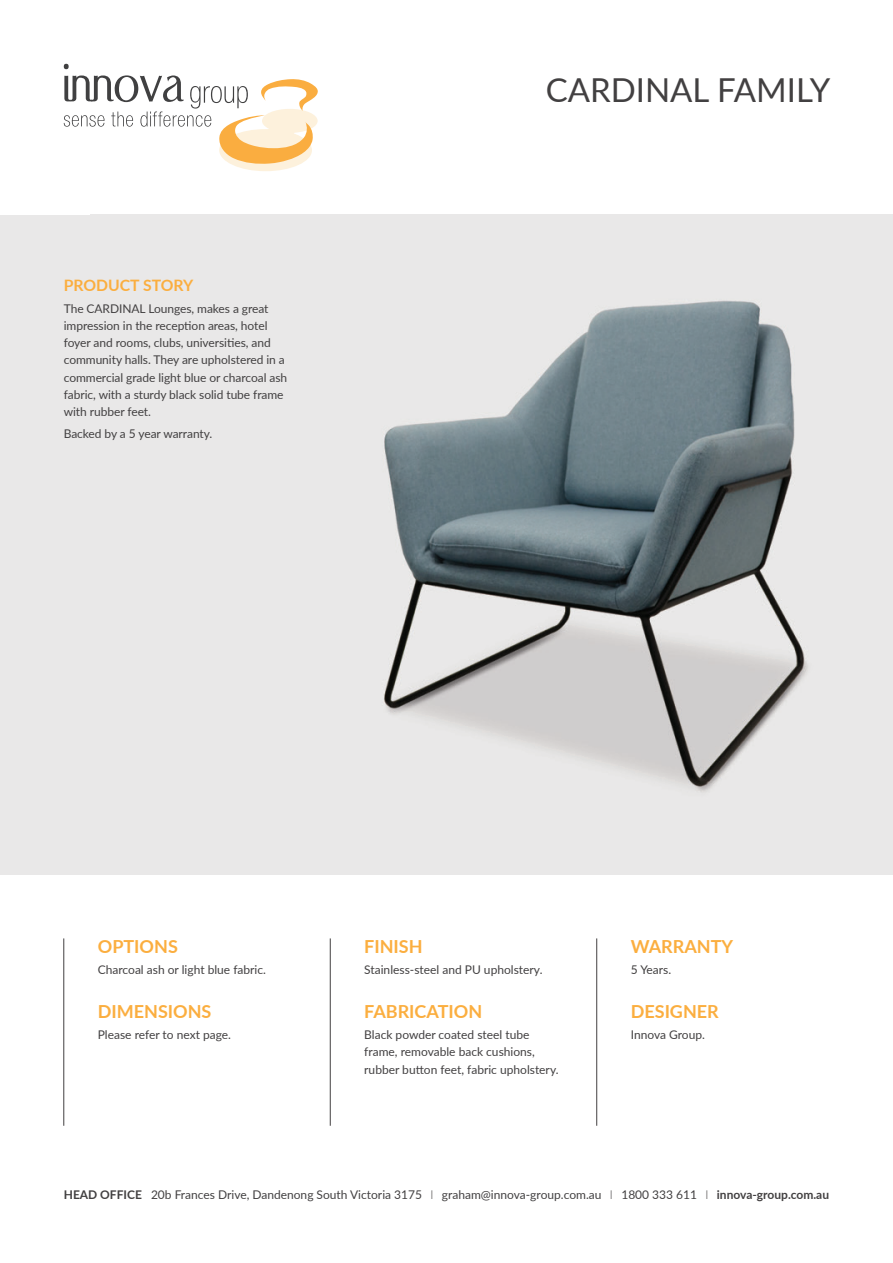
<style>
.page{position:relative;width:893px;height:1263px;background:#fff}
.page>*{position:absolute;margin:0;border:0;box-sizing:border-box;transform-origin:0 0}
.t1{font:33px "Lato";color:#424041}
.t2{font:700 18px "Lato";color:#fbae3f}
.t3{font:700 15.75px "Lato";color:#fbae3f}
.t4{font:12px/17.2px "Lato";letter-spacing:-.005em;color:#424041}
.s1{font-weight:700}
</style>
<div class="page">
<div style="left:0;top:215px;width:893px;height:660px;background:#e9e8e8"></div>
<img style="left:384px;top:300px;width:424px;height:492px">
<svg style="left:64px;top:64px;width:254px;height:107px"></svg>
<hr style="left:330px;top:938px;width:1px;height:188px;background:#424041">
<hr style="left:596px;top:938px;width:1px;height:188px;background:#424041">
<hr style="left:63px;top:938px;width:1px;height:188px;background:#424041">
<h3 class="t3" style="left:64px;top:274px;width:131px">PRODUCT STORY</h3>
<p class="t4" style="left:64px;top:299px;width:225px">The CARDINAL Lounges, makes a great impression in the reception areas, hotel foyer and rooms, clubs, universities, and community halls. They are upholstered in a commercial grade light blue or charcoal ash fabric, with a sturdy black solid tube frame with rubber feet.</p>
<p class="t4" style="left:64px;top:424px;width:150px">Backed by a 5 year warranty.</p>
<h1 class="t1" style="left:546px;top:66px;width:286px">CARDINAL FAMILY</h1>
<h2 class="t2" style="left:98px;top:933px;width:82px">OPTIONS</h2>
<p class="t4" style="left:98px;top:961px;width:170px">Charcoal ash or light blue fabric.</p>
<h2 class="t2" style="left:98px;top:998px;width:115px">DIMENSIONS</h2>
<p class="t4" style="left:98px;top:1025px;width:135px">Please refer to next page.</p>
<h2 class="t2" style="left:364px;top:933px;width:60px">FINISH</h2>
<p class="t4" style="left:364px;top:961px;width:180px">Stainless-steel and PU upholstery.</p>
<h2 class="t2" style="left:364px;top:998px;width:120px">FABRICATION</h2>
<p class="t4" style="left:364px;top:1025px;width:196px">Black powder coated steel tube frame, removable back cushions, rubber button feet, fabric upholstery.</p>
<h2 class="t2" style="left:631px;top:933px;width:104px">WARRANTY</h2>
<p class="t4" style="left:631px;top:961px;width:42px">5 Years.</p>
<h2 class="t2" style="left:631px;top:998px;width:90px">DESIGNER</h2>
<p class="t4" style="left:631px;top:1026px;width:76px">Innova Group.</p>
<p class="t4" style="left:64px;top:1186px;width:767px"><span class="s1">HEAD OFFICE</span> 20b Frances Drive, Dandenong South Victoria 3175 I graham@innova-group.com.au I 1800 333 611 I <span class="s1">innova-group.com.au</span></p>
</div>
